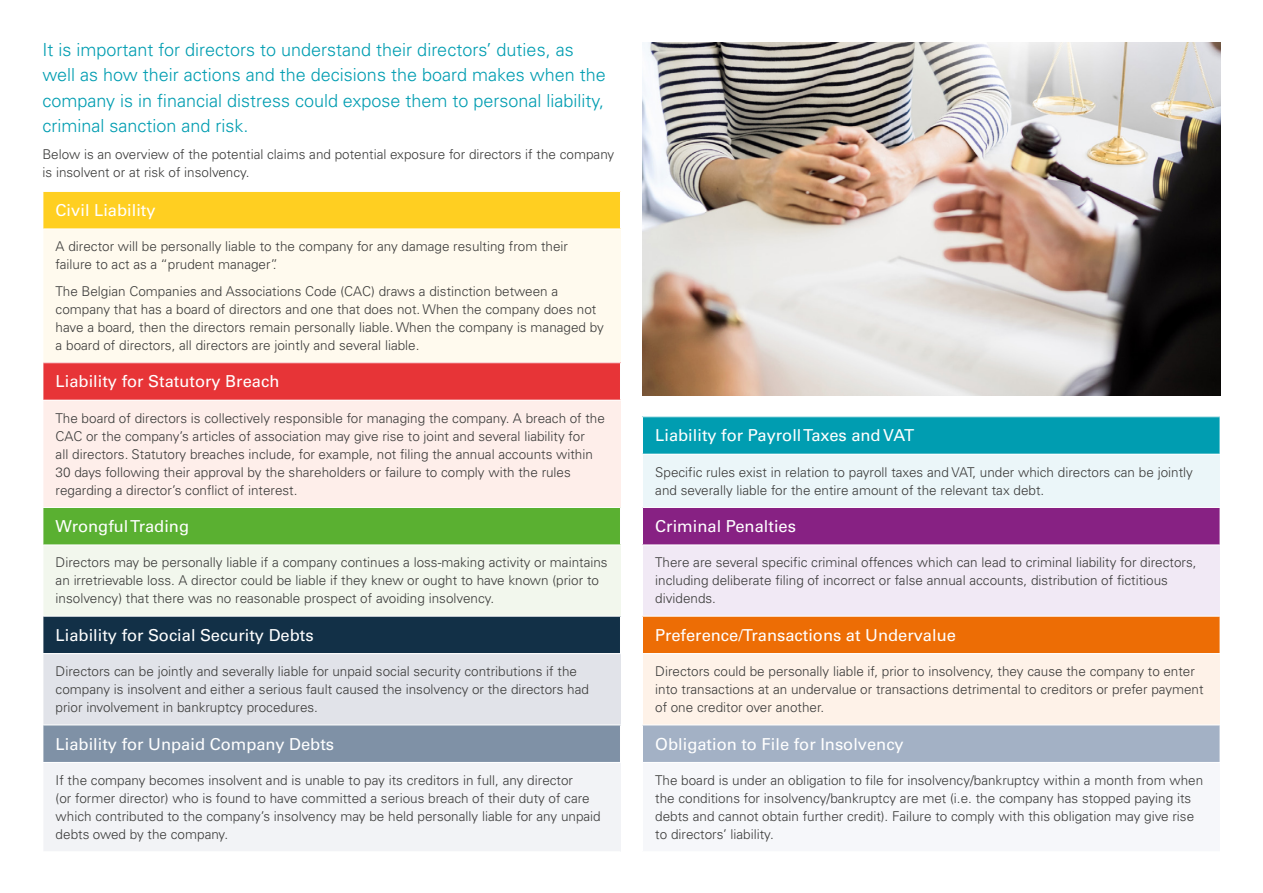
<style>
.page{position:relative;width:1263px;height:893px;background:#fff}
.page>*{position:absolute;margin:0;border:0;box-sizing:border-box;transform-origin:0 0}
.t1{font:300 18px/25.5px "Univers LTCYR 45";color:#009db1}
.t2{font:16.5px "Univers LTCYR 55 Roman";color:#fff}
.t3{font:300 13.5px/18px "Univers LTCYR 45";color:#3c3c3b}
</style>
<div class="page">
<div style="left:43px;top:191px;width:577px;height:38px;background:#ffcf21"></div>
<div style="left:43px;top:229px;width:577px;height:134px;background:#fffaee"></div>
<div style="left:43px;top:363px;width:577px;height:37px;background:#e73437"></div>
<div style="left:43px;top:400px;width:577px;height:107px;background:#feeeea"></div>
<div style="left:43px;top:507px;width:577px;height:38px;background:#5ab031"></div>
<div style="left:43px;top:545px;width:577px;height:71px;background:#f2f7ed"></div>
<div style="left:43px;top:616px;width:577px;height:38px;background:#123047"></div>
<div style="left:43px;top:654px;width:577px;height:71px;background:#e1e3e9"></div>
<div style="left:43px;top:725px;width:577px;height:37px;background:#7f91a6"></div>
<div style="left:43px;top:762px;width:577px;height:90px;background:#f2f3f6"></div>
<hr style="left:43px;top:191px;width:578px;height:1px;background:#fff">
<hr style="left:43px;top:192px;width:1px;height:37px;background:#fff">
<hr style="left:43px;top:229px;width:578px;height:1px;background:#fff">
<hr style="left:43px;top:229px;width:1px;height:133px;background:#fff">
<hr style="left:43px;top:362px;width:578px;height:1px;background:#fff">
<hr style="left:43px;top:363px;width:1px;height:37px;background:#fff">
<hr style="left:43px;top:400px;width:578px;height:1px;background:#fff">
<hr style="left:43px;top:401px;width:1px;height:106px;background:#fff">
<hr style="left:43px;top:507px;width:578px;height:1px;background:#fff">
<hr style="left:43px;top:508px;width:1px;height:37px;background:#fff">
<hr style="left:43px;top:545px;width:578px;height:1px;background:#fff">
<hr style="left:43px;top:545px;width:1px;height:71px;background:#fff">
<hr style="left:43px;top:616px;width:578px;height:1px;background:#fff">
<hr style="left:43px;top:617px;width:1px;height:36px;background:#fff">
<hr style="left:43px;top:653px;width:578px;height:1px;background:#fff">
<hr style="left:43px;top:654px;width:1px;height:71px;background:#fff">
<hr style="left:43px;top:725px;width:1px;height:37px;background:#fff">
<hr style="left:43px;top:762px;width:578px;height:1px;background:#fff">
<hr style="left:43px;top:763px;width:1px;height:88px;background:#fff">
<hr style="left:43px;top:851px;width:577px;height:1px;background:#fff">
<hr style="left:43px;top:725px;width:578px;height:1px;background:#fff">
<div style="left:642px;top:417px;width:578px;height:37px;background:#009db1"></div>
<div style="left:642px;top:454px;width:578px;height:53px;background:#ebf6f9"></div>
<div style="left:642px;top:507px;width:578px;height:38px;background:#872183"></div>
<div style="left:642px;top:545px;width:578px;height:71px;background:#f1e9f5"></div>
<div style="left:642px;top:616px;width:578px;height:38px;background:#ed6d05"></div>
<div style="left:642px;top:654px;width:578px;height:71px;background:#fef2e8"></div>
<div style="left:642px;top:725px;width:578px;height:37px;background:#a3b1c5"></div>
<div style="left:642px;top:762px;width:578px;height:90px;background:#f6f7fa"></div>
<hr style="left:642px;top:417px;width:1px;height:37px;background:#fff">
<hr style="left:642px;top:454px;width:578px;height:1px;background:#fff">
<hr style="left:642px;top:455px;width:1px;height:52px;background:#fff">
<hr style="left:642px;top:507px;width:578px;height:1px;background:#fff">
<hr style="left:642px;top:508px;width:1px;height:37px;background:#fff">
<hr style="left:642px;top:545px;width:578px;height:1px;background:#fff">
<hr style="left:642px;top:545px;width:1px;height:71px;background:#fff">
<hr style="left:642px;top:616px;width:578px;height:1px;background:#fff">
<hr style="left:642px;top:617px;width:1px;height:36px;background:#fff">
<hr style="left:642px;top:653px;width:578px;height:1px;background:#fff">
<hr style="left:642px;top:654px;width:1px;height:71px;background:#fff">
<hr style="left:642px;top:725px;width:578px;height:1px;background:#fff">
<hr style="left:642px;top:725px;width:1px;height:37px;background:#fff">
<hr style="left:642px;top:762px;width:578px;height:1px;background:#fff">
<hr style="left:642px;top:763px;width:1px;height:88px;background:#fff">
<hr style="left:642px;top:851px;width:578px;height:1px;background:#fff">
<img style="left:642px;top:43px;width:578px;height:352px">
<p class="t1" style="left:43px;top:36px;width:565px">It is important for directors to understand their directors’ duties, as well as how their actions and the decisions the board makes when the company is in financial distress could expose them to personal liability, criminal sanction and risk.</p>
<p class="t3" style="left:43px;top:144px;width:573px">Below is an overview of the potential claims and potential exposure for directors if the company is insolvent or at risk of insolvency.</p>
<p class="t2" style="left:56px;top:199px;width:101px">Civil Liability</p>
<p class="t3" style="left:56px;top:237px;width:514px">A director will be personally liable to the company for any damage resulting from their failure to act as a “prudent manager”.</p>
<p class="t3" style="left:56px;top:282px;width:550px">The Belgian Companies and Associations Code (CAC) draws a distinction between a company that has a board of directors and one that does not. When the company does not have a board, then the directors remain personally liable. When the company is managed by a board of directors, all directors are jointly and several liable.</p>
<p class="t2" style="left:56px;top:370px;width:225px">Liability for Statutory Breach</p>
<p class="t3" style="left:56px;top:409px;width:551px">The board of directors is collectively responsible for managing the company. A breach of the CAC or the company’s articles of association may give rise to joint and several liability for<br>all directors. Statutory breaches include, for example, not filing the annual accounts within 30 days following their approval by the shareholders or failure to comply with the rules regarding a director’s conflict of interest.</p>
<p class="t2" style="left:56px;top:515px;width:135px">Wrongful Trading</p>
<p class="t3" style="left:56px;top:553px;width:554px">Directors may be personally liable if a company continues a loss-making activity or maintains an irretrievable loss. A director could be liable if they knew or ought to have known (prior to insolvency) that there was no reasonable prospect of avoiding insolvency.</p>
<p class="t2" style="left:56px;top:624px;width:259px">Liability for Social Security Debts</p>
<p class="t3" style="left:56px;top:662px;width:535px">Directors can be jointly and severally liable for unpaid social security contributions if the company is insolvent and either a serious fault caused the insolvency or the directors had prior involvement in bankruptcy procedures.</p>
<p class="t2" style="left:56px;top:732px;width:280px">Liability for Unpaid Company Debts</p>
<p class="t3" style="left:56px;top:771px;width:547px">If the company becomes insolvent and is unable to pay its creditors in full, any director<br>(or former director) who is found to have committed a serious breach of their duty of care which contributed to the company’s insolvency may be held personally liable for any unpaid debts owed by the company.</p>
<p class="t2" style="left:655px;top:424px;width:260px">Liability for Payroll Taxes and VAT</p>
<p class="t3" style="left:655px;top:463px;width:539px">Specific rules exist in relation to payroll taxes and VAT, under which directors can be jointly and severally liable for the entire amount of the relevant tax debt.</p>
<p class="t2" style="left:655px;top:515px;width:142px">Criminal Penalties</p>
<p class="t3" style="left:655px;top:553px;width:543px">There are several specific criminal offences which can lead to criminal liability for directors, including deliberate filing of incorrect or false annual accounts, distribution of fictitious dividends.</p>
<p class="t2" style="left:655px;top:624px;width:302px">Preference/Transactions at Undervalue</p>
<p class="t3" style="left:655px;top:662px;width:550px">Directors could be personally liable if, prior to insolvency, they cause the company to enter into transactions at an undervalue or transactions detrimental to creditors or prefer payment of one creditor over another.</p>
<p class="t2" style="left:655px;top:732px;width:250px">Obligation to File for Insolvency</p>
<p class="t3" style="left:655px;top:771px;width:549px">The board is under an obligation to file for insolvency/bankruptcy within a month from when the conditions for insolvency/bankruptcy are met (i.e. the company has stopped paying its debts and cannot obtain further credit). Failure to comply with this obligation may give rise to directors’ liability.</p>
</div>
